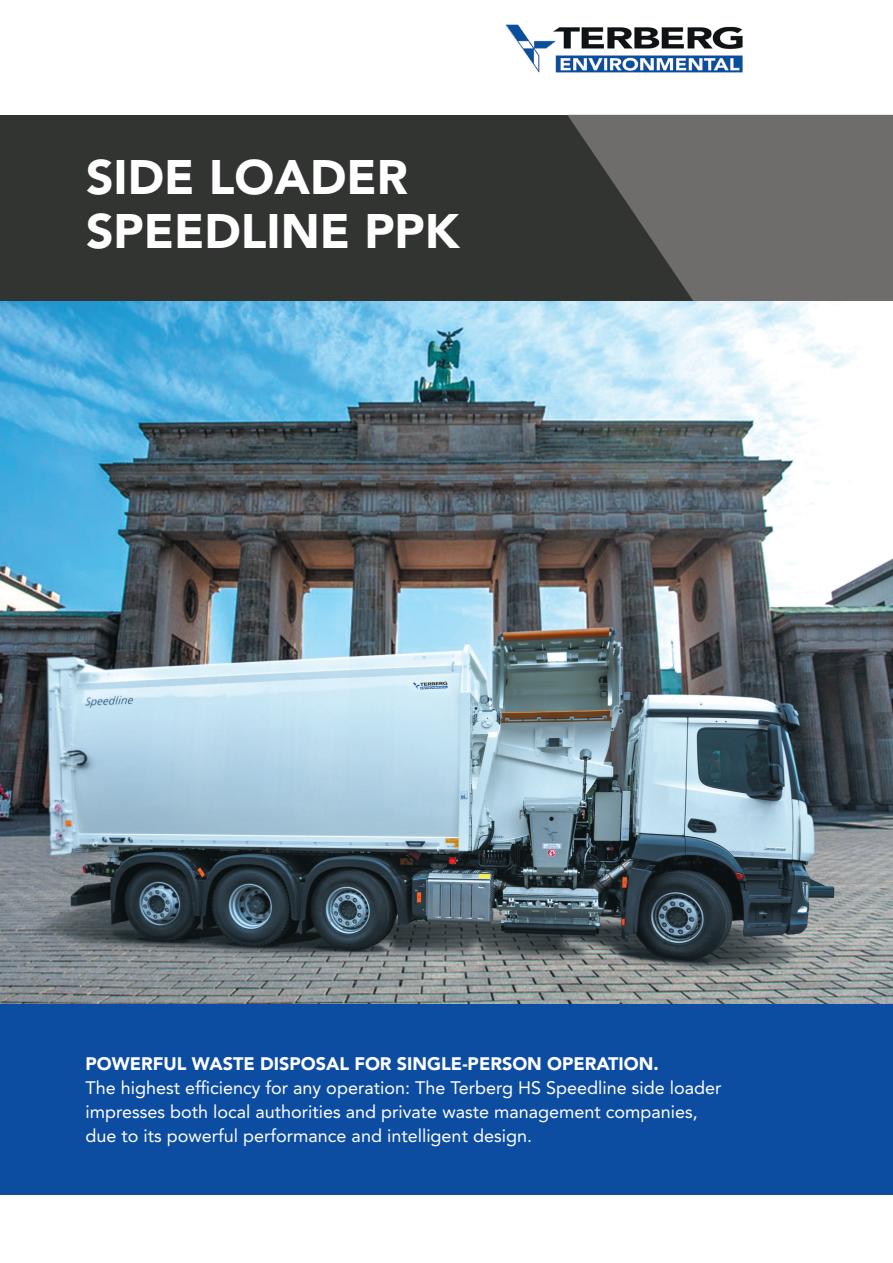
<style>
.page{position:relative;width:893px;height:1263px;background:#fff}
.page>*{position:absolute;margin:0;border:0;box-sizing:border-box;transform-origin:0 0}
.t1{font:900 48px/54px "Avenir LT Pro";color:#fff}
.t2{font:18px/24px "Avenir LT Pro";color:#fff}
.t3{font:900 18px "Avenir LT Pro";color:#fff}
</style>
<div class="page">
<div style="left:0;top:1003px;width:893px;height:192px;background:#0d4da1"></div>
<div style="left:0;top:115px;width:893px;height:888px;background:#323432"></div>
<svg style="left:505px;top:24px;width:388px;height:91px"></svg>
<svg style="left:567px;top:115px;width:326px;height:187px;fill:#6f6d6c"></svg>
<img style="left:506px;top:25px;width:237px;height:47px">
<img style="left:0;top:302px;width:893px;height:701px">
<h1 class="t1" style="left:86px;top:150px;width:375px">SIDE LOADER<br>SPEEDLINE PPK</h1>
<p class="t3" style="left:85px;top:1053px;width:575px">POWERFUL WASTE DISPOSAL FOR SINGLE-PERSON OPERATION.</p>
<p class="t2" style="left:85px;top:1076px;width:637px">The highest efficiency for any operation: The Terberg HS Speedline side loader impresses both local authorities and private waste management companies, due to its powerful performance and intelligent design.</p>
</div>
